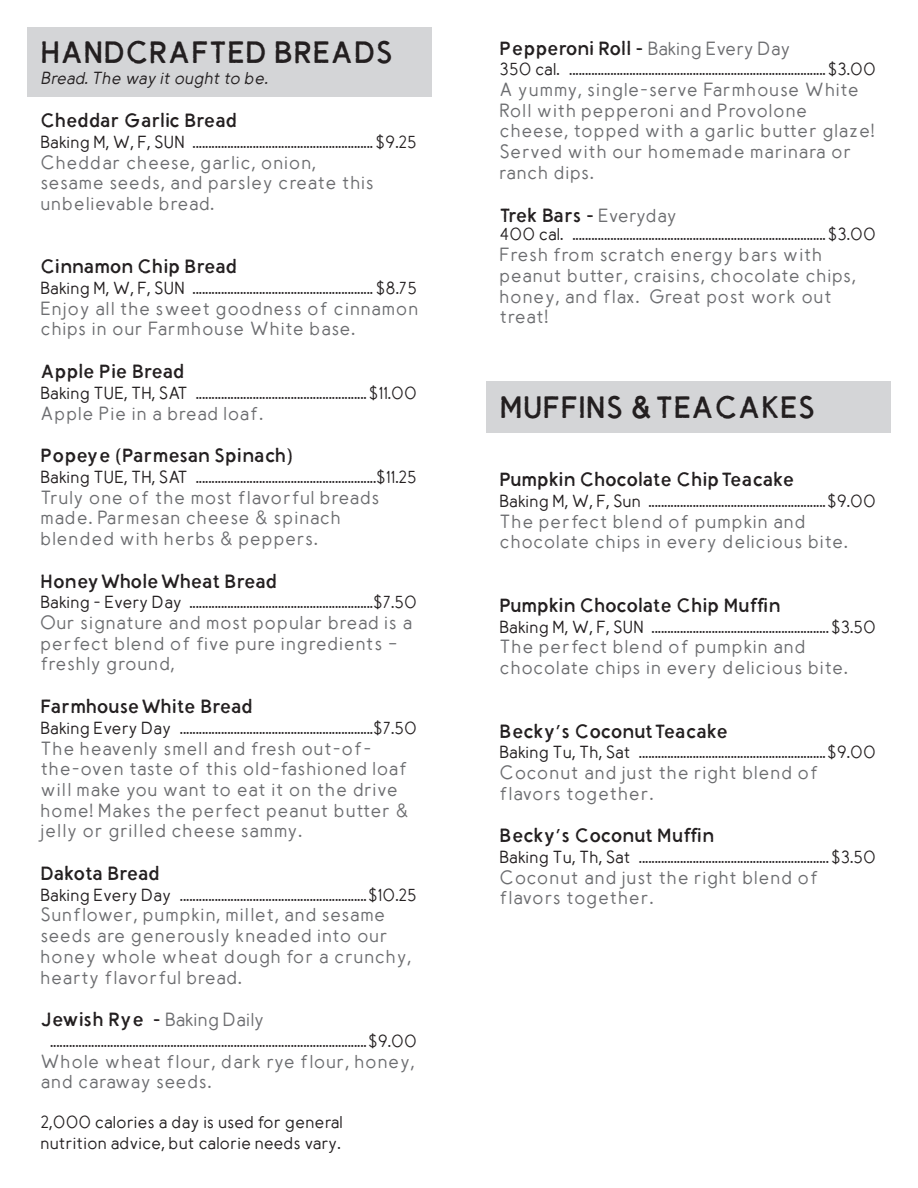
<style>
.page{position:relative;width:918px;height:1188px;background:#fff}
.page>*{position:absolute;margin:0;border:0;box-sizing:border-box;transform-origin:0 0}
.t1{font:31.5px "GH Simple Rustic";color:#231f20}
.t2{font:19.5px "GH Simple Rustic";letter-spacing:-.025em;color:#231f20}
.t3{font:19.5px "GH Simple Rustic";color:#231f20}
.t4{font:19.5px "GH Simple Rustic";letter-spacing:-.045em;color:#231f20}
.t5{font:600 18px/20.7px "GH Simple";letter-spacing:.04em;color:#6c6d70}
.t6{font:600 18px/20.7px "GH Simple";letter-spacing:.02em;color:#6c6d70}
.t7{font:600 18px "GH Simple";color:#6c6d70}
.t8{font:600 16.5px/21px "GH Simple";color:#231f20}
.t9{font:italic 600 16.5px "GH Simple";letter-spacing:-.02em;color:#231f20}
.s1{font-family:"GH Simple Rustic";font-weight:400;font-size:19.5px;color:#231f20}
.s2{font-family:"GH Simple";font-weight:600;font-size:18px;color:#6c6d70}
</style>
<div class="page">
<div style="left:486px;top:381px;width:405px;height:52px;background:#d4d5d7"></div>
<div style="left:27px;top:27px;width:405px;height:69px;background:#d4d5d7"></div>
<h1 class="t1" style="left:40px;top:35px;width:354px">HANDCRAFTED BREADS</h1>
<p class="t9" style="left:40px;top:69px;width:229px">Bread. The way it ought to be.</p>
<p class="t3" style="left:40px;top:110px;width:198px">Cheddar Garlic Bread</p>
<p class="t8" style="left:40px;top:133px;width:378px">Baking M, W, F, SUN .........................................................$9.25</p>
<p class="t5" style="left:40px;top:153px;width:335px">Cheddar cheese, garlic, onion, sesame seeds, and parsley create this unbelievable bread.</p>
<p class="t3" style="left:40px;top:256px;width:198px">Cinnamon Chip Bread</p>
<p class="t8" style="left:41px;top:279px;width:378px">Baking M, W, F, SUN ......................................................... $8.75</p>
<p class="t5" style="left:40px;top:299px;width:380px">Enjoy all the sweet goodness of cinnamon chips in our Farmhouse White base.</p>
<p class="t2" style="left:40px;top:361px;width:145px">Apple Pie Bread</p>
<p class="t8" style="left:40px;top:384px;width:378px">Baking TUE, TH, SAT ......................................................$11.00</p>
<p class="t5" style="left:40px;top:404px;width:224px">Apple Pie in a bread loaf.</p>
<p class="t3" style="left:40px;top:445px;width:254px">Popeye (Parmesan Spinach)</p>
<p class="t8" style="left:40px;top:468px;width:378px">Baking TUE, TH, SAT .........................................................$11.25</p>
<p class="t5" style="left:40px;top:488px;width:341px">Truly one of the most flavorful breads made. Parmesan cheese &amp; spinach blended with herbs &amp; peppers.</p>
<p class="t4" style="left:40px;top:570px;width:238px">Honey Whole Wheat Bread</p>
<p class="t8" style="left:40px;top:593px;width:378px">Baking - Every Day ..........................................................$7.50</p>
<p class="t5" style="left:40px;top:614px;width:373px">Our signature and most popular bread is a perfect blend of five pure ingredients – freshly ground,</p>
<p class="t4" style="left:40px;top:696px;width:213px">Farmhouse White Bread</p>
<p class="t8" style="left:41px;top:719px;width:378px">Baking Every Day .............................................................$7.50</p>
<p class="t5" style="left:40px;top:739px;width:370px">The heavenly smell and fresh out-of&shy;the-oven taste of this old-fashioned loaf will make you want to eat it on the drive home! Makes the perfect peanut butter &amp; jelly or grilled cheese sammy.</p>
<p class="t2" style="left:40px;top:863px;width:120px">Dakota Bread</p>
<p class="t8" style="left:40px;top:886px;width:378px">Baking Every Day ...........................................................$10.25</p>
<p class="t5" style="left:40px;top:906px;width:372px">Sunflower, pumpkin, millet, and sesame seeds are generously kneaded into our honey whole wheat dough for a crunchy, hearty flavorful bread.</p>
<p class="t7" style="left:40px;top:1010px;width:225px"><span class="s1">Jewish Rye -</span> Baking Daily</p>
<p class="t8" style="left:50px;top:1032px;width:368px">....................................................................................................$9.00</p>
<p class="t5" style="left:40px;top:1052px;width:376px">Whole wheat flour, dark rye flour, honey, and caraway seeds.</p>
<p class="t8" style="left:40px;top:1113px;width:304px">2,000 calories a day is used for general nutrition advice, but calorie needs vary.</p>
<p class="t2" style="left:500px;top:37px;width:293px">Pepperoni Roll - <span class="s2">Baking Every Day</span></p>
<p class="t8" style="left:499px;top:60px;width:378px">350 cal. .................................................................................$3.00</p>
<p class="t5" style="left:499px;top:81px;width:376px">A yummy, single-serve Farmhouse White<br>Roll with pepperoni and Provolone cheese, topped with a garlic butter glaze!<br>Served with our homemade marinara or ranch dips.</p>
<p class="t4" style="left:500px;top:204px;width:179px">Trek Bars - <span class="s2">Everyday</span></p>
<p class="t8" style="left:500px;top:225px;width:378px">400 cal. ................................................................................$3.00</p>
<p class="t6" style="left:500px;top:246px;width:358px">Fresh from scratch energy bars with peanut butter, craisins, chocolate chips, honey, and flax. Great post work out treat!</p>
<h1 class="t1" style="left:500px;top:389px;width:318px">MUFFINS &amp; TEACAKES</h1>
<p class="t2" style="left:500px;top:469px;width:297px">Pumpkin Chocolate Chip Teacake</p>
<p class="t8" style="left:499px;top:492px;width:378px">Baking M, W, F, Sun ........................................................$9.00</p>
<p class="t5" style="left:499px;top:512px;width:350px">The perfect blend of pumpkin and chocolate chips in every delicious bite.</p>
<p class="t2" style="left:500px;top:595px;width:282px">Pumpkin Chocolate Chip Muffin</p>
<p class="t8" style="left:500px;top:618px;width:378px">Baking M, W, F, SUN ........................................................$3.50</p>
<p class="t5" style="left:499px;top:638px;width:350px">The perfect blend of pumpkin and chocolate chips in every delicious bite.</p>
<p class="t2" style="left:500px;top:720px;width:230px">Becky’s Coconut Teacake</p>
<p class="t8" style="left:499px;top:743px;width:378px">Baking Tu, Th, Sat ...........................................................$9.00</p>
<p class="t5" style="left:499px;top:764px;width:321px">Coconut and just the right blend of flavors together.</p>
<p class="t2" style="left:500px;top:825px;width:216px">Becky’s Coconut Muffin</p>
<p class="t8" style="left:499px;top:848px;width:378px">Baking Tu, Th, Sat ............................................................$3.50</p>
<p class="t5" style="left:499px;top:868px;width:321px">Coconut and just the right blend of flavors together.</p>
</div>
